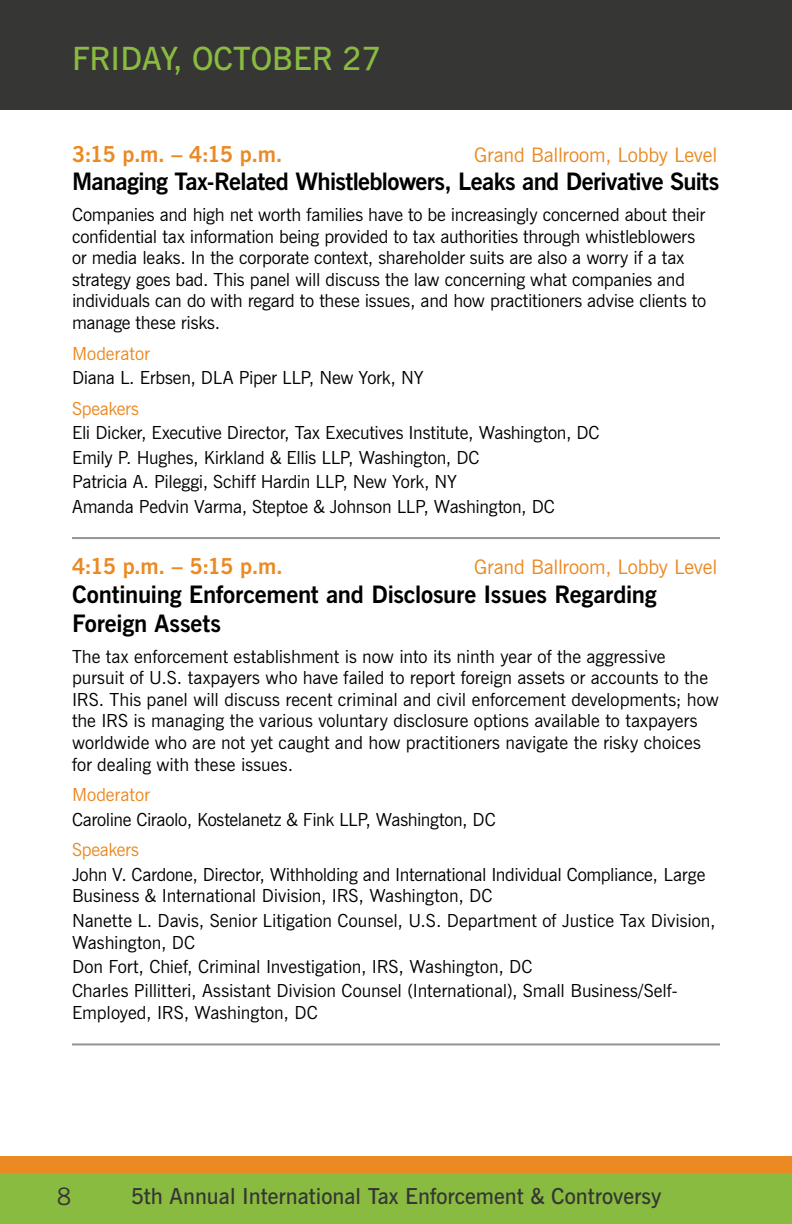
<style>
.page{position:relative;width:792px;height:1224px;background:#fff}
.page>*{position:absolute;margin:0;border:0;box-sizing:border-box;transform-origin:0 0}
.t1{font:600 32px "News Gothic BT";color:#89bb40}
.t2{font:700 24px/28.8px "News Gothic BT";letter-spacing:-.015em;color:#000}
.t3{font:24px "News Gothic BT";color:#363635}
.t4{font:600 22px "News Gothic BT";color:#363635}
.t5{font:700 22px "News Gothic BT";letter-spacing:-.045em;color:#eb8923}
.t6{font:20px "News Gothic BT";letter-spacing:-.005em;color:#eb8923}
.t7{font:18px/21.6px "News Gothic BT";letter-spacing:-.01em;color:#000}
.t8{font:18px "News Gothic BT";color:#eb8923}
</style>
<div class="page">
<div style="left:0;top:0;width:792px;height:110px;background:#363635"></div>
<div style="left:0;top:1173px;width:792px;height:51px;background:#89bb40"></div>
<div style="left:0;top:1156px;width:792px;height:17px;background:#eb8923"></div>
<hr style="left:72px;top:537px;width:648px;height:2px;background:#949494">
<hr style="left:72px;top:1043px;width:648px;height:2px;background:#949494">
<h1 class="t1" style="left:72px;top:39px;width:311px">FRIDAY, OCTOBER 27</h1>
<p class="t5" style="left:72px;top:140px;width:212px">3:15 p.m. – 4:15 p.m.</p>
<p class="t6" style="left:474px;top:142px;width:245px">Grand Ballroom, Lobby Level</p>
<h2 class="t2" style="left:72px;top:167px;width:649px">Managing Tax-Related Whistleblowers, Leaks and Derivative Suits</h2>
<p class="t7" style="left:72px;top:204px;width:636px">Companies and high net worth families have to be increasingly concerned about their confidential tax information being provided to tax authorities through whistleblowers or media leaks. In the corporate context, shareholder suits are also a worry if a tax strategy goes bad. This panel will discuss the law concerning what companies and individuals can do with regard to these issues, and how practitioners advise clients to manage these risks.</p>
<p class="t8" style="left:72px;top:342px;width:79px">Moderator</p>
<p class="t7" style="left:72px;top:367px;width:353px">Diana L. Erbsen, DLA Piper LLP, New York, NY</p>
<p class="t8" style="left:72px;top:397px;width:69px">Speakers</p>
<p class="t7" style="left:72px;top:420px;width:529px;line-height:24.4px">Eli Dicker, Executive Director, Tax Executives Institute, Washington, DC Emily P. Hughes, Kirkland &amp; Ellis LLP, Washington, DC<br>Patricia A. Pileggi, Schiff Hardin LLP, New York, NY<br>Amanda Pedvin Varma, Steptoe &amp; Johnson LLP, Washington, DC</p>
<p class="t5" style="left:72px;top:553px;width:212px">4:15 p.m. – 5:15 p.m.</p>
<p class="t6" style="left:474px;top:555px;width:245px">Grand Ballroom, Lobby Level</p>
<h2 class="t2" style="left:72px;top:580px;width:586px">Continuing Enforcement and Disclosure Issues Regarding<br>Foreign Assets</h2>
<p class="t7" style="left:72px;top:645px;width:648px">The tax enforcement establishment is now into its ninth year of the aggressive pursuit of U.S. taxpayers who have failed to report foreign assets or accounts to the IRS. This panel will discuss recent criminal and civil enforcement developments; how the IRS is managing the various voluntary disclosure options available to taxpayers worldwide who are not yet caught and how practitioners navigate the risky choices for dealing with these issues.</p>
<p class="t8" style="left:72px;top:784px;width:79px">Moderator</p>
<p class="t7" style="left:72px;top:808px;width:425px">Caroline Ciraolo, Kostelanetz &amp; Fink LLP, Washington, DC</p>
<p class="t8" style="left:72px;top:839px;width:69px">Speakers</p>
<p class="t7" style="left:72px;top:863px;width:635px">John V. Cardone, Director, Withholding and International Individual Compliance, Large<br>Business &amp; International Division, IRS, Washington, DC</p>
<p class="t7" style="left:72px;top:910px;width:645px">Nanette L. Davis, Senior Litigation Counsel, U.S. Department of Justice Tax Division,<br>Washington, DC</p>
<p class="t7" style="left:72px;top:954px;width:607px;line-height:24.4px">Don Fort, Chief, Criminal Investigation, IRS, Washington, DC<br>Charles Pillitteri, Assistant Division Counsel (International), Small Business/Self-</p>
<p class="t7" style="left:72px;top:1002px;width:247px">Employed, IRS, Washington, DC</p>
<h2 class="t3" style="left:57px;top:1182px;width:16px">8</h2>
<p class="t4" style="left:131px;top:1183px;width:532px">5th Annual International Tax Enforcement &amp; Controversy</p>
</div>
